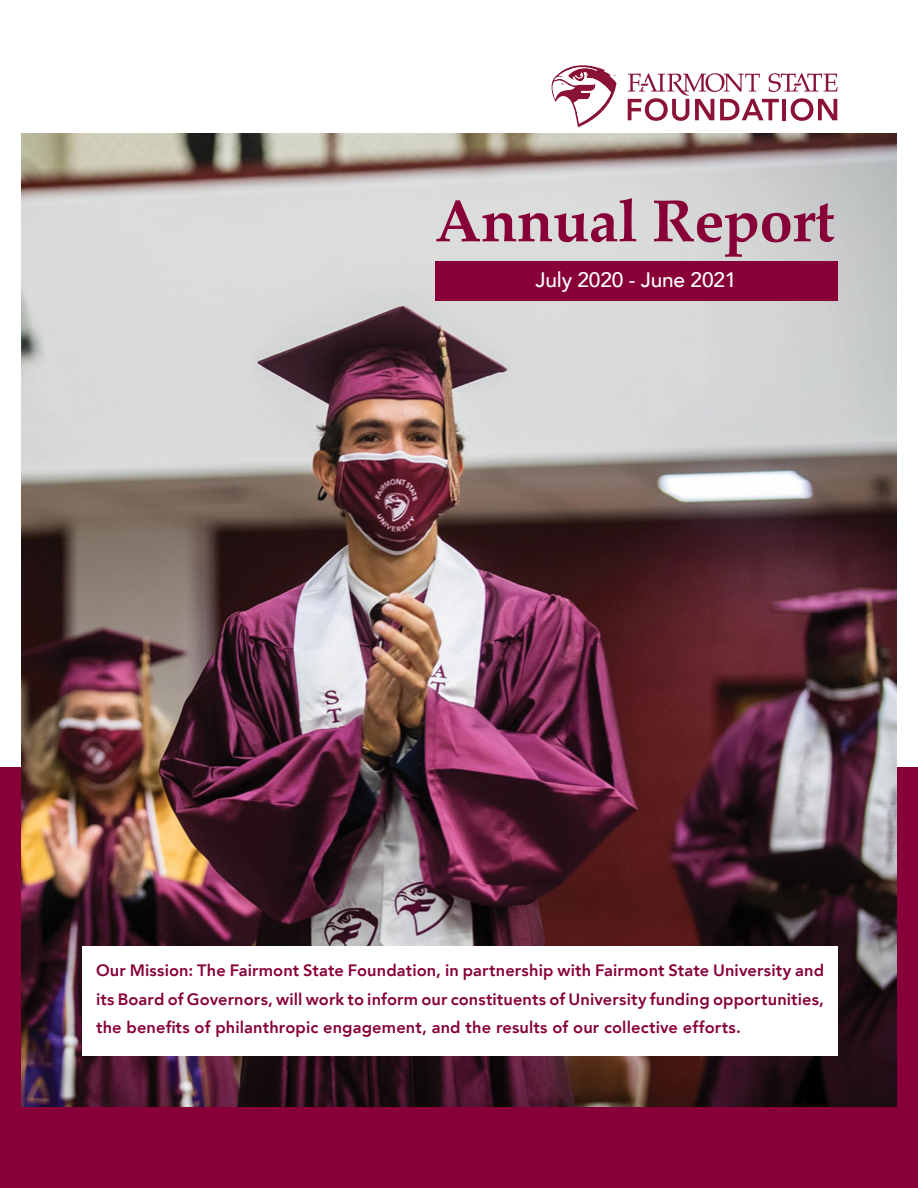
<style>
.page{position:relative;width:918px;height:1188px;background:#fff}
.page>*{position:absolute;margin:0;border:0;box-sizing:border-box;transform-origin:0 0}
.t1{font:700 59.85px "Palatino";letter-spacing:-.01em;color:#880038}
.t2{font:500 20.85px "Avenir";letter-spacing:-.01em;color:#fff}
.t3{font:800 16.5px/28.3px "Avenir";letter-spacing:.01em;color:#870038;text-align:justify}
</style>
<div class="page">
<div style="left:0;top:768px;width:918px;height:420px;background:#880038"></div>
<img style="left:21px;top:133px;width:876px;height:974px">
<div style="left:82px;top:946px;width:756px;height:110px;background:#fff"></div>
<div style="left:435px;top:261px;width:402px;height:40px;background:#880038"></div>
<svg style="left:551px;top:65px;width:66px;height:63px"></svg>
<svg style="left:628px;top:73px;width:210px;height:48px"></svg>
<h1 class="t1" style="left:435px;top:170px;width:401px">Annual Report</h1>
<p class="t2" style="left:536px;top:262px;width:202px">July 2020 - June 2021</p>
<p class="t3" style="left:96px;top:956px;width:729px">Our Mission: The Fairmont State Foundation, in partnership with Fairmont State University and its Board of Governors, will work to inform our constituents of University funding opportunities, the benefits of philanthropic engagement, and the results of our collective efforts.</p>
</div>
